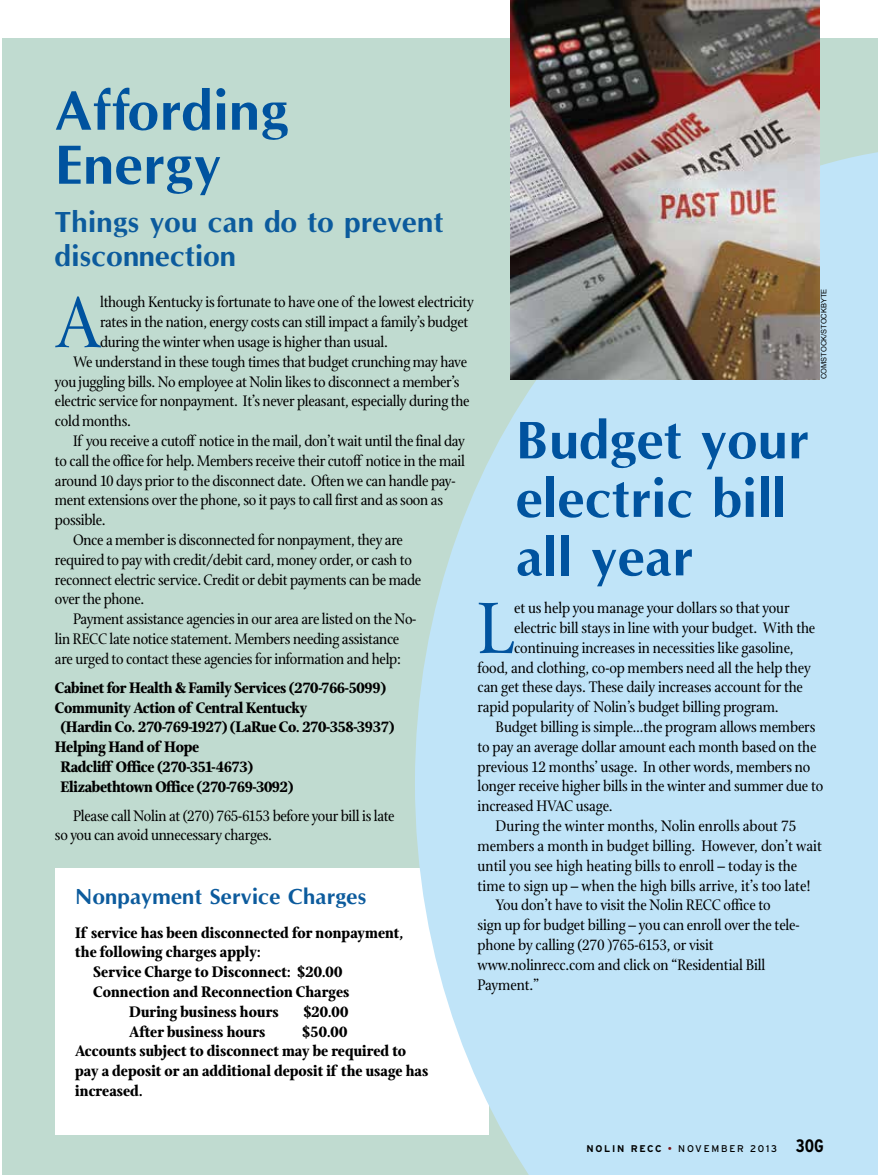
<style>
.page{position:relative;width:878px;height:1175px;background:#fff}
.page>*{position:absolute;margin:0;border:0;box-sizing:border-box;transform-origin:0 0}
.t1{font:78.3px "Stone Print";color:#00539f}
.t2{font:700 57px/54px "Optim";color:#00539f}
.t3{font:700 54.6px/58.5px "Optim";color:#00539f}
.t4{font:700 30px/34.5px "Optim";color:#0c5b9d}
.t5{font:700 22.5px "Optim";color:#0c5b9d}
.t6{font:16.5px/19.8px "Stone Print";letter-spacing:-.02em;color:#000}
.t7{font:700 16.5px/19.8px "Stone Print";color:#000}
.t8{font:700 16.5px "Stone Print";letter-spacing:-.02em;color:#000}
.t9{font:16.5px "Stone Print";color:#000}
.t10{font:9.75px "Interstate";letter-spacing:.18em;color:#000}
.t11{font:7.5px "Arial";color:#000}
.s1{font-weight:700}
.s2{color:#7a1315}
.s3{font-weight:700;font-stretch:condensed;font-size:18px}
</style>
<div class="page">
<div style="left:3px;top:38px;width:875px;height:1136px;background:#c0dbd0"></div>
<div style="left:55px;top:868px;width:433px;height:266px;background:#fff"></div>
<svg style="left:415px;top:146px;width:463px;height:1028px;background:#c1e3f3"></svg>
<img style="left:510px;top:0;width:309px;height:379px">
<h2 class="t2" style="left:55px;top:87px;width:235px">Affording<br>Energy</h2>
<h3 class="t4" style="left:55px;top:206px;width:390px">Things you can do to prevent disconnection</h3>
<p class="t11" style="left:819px;top:379px;width:92px;rotate:-90deg">COMSTOCK/STOCKBYTE</p>
<h1 class="t1" style="left:55px;top:278px;width:48px">A</h1>
<p class="t6" style="left:100px;top:292px;width:375px">lthough Kentucky is fortunate to have one of the lowest electricity</p>
<p class="t6" style="left:100px;top:312px;width:370px">rates in the nation, energy costs can still impact a family’s budget</p>
<p class="t6" style="left:100px;top:332px;width:289px">during the winter when usage is higher than usual.</p>
<p class="t6" style="left:73px;top:352px;width:395px">We understand in these tough times that budget crunching may have</p>
<p class="t6" style="left:55px;top:371px;width:406px">you juggling bills. No employee at Nolin likes to disconnect a member’s</p>
<p class="t6" style="left:55px;top:391px;width:416px">electric service for nonpayment. It’s never pleasant, especially during the</p>
<p class="t6" style="left:55px;top:411px;width:77px">cold months.</p>
<p class="t6" style="left:73px;top:431px;width:393px">If you receive a cutoff notice in the mail, don’t wait until the final day</p>
<p class="t6" style="left:55px;top:451px;width:411px">to call the office for help. Members receive their cutoff notice in the mail</p>
<p class="t6" style="left:55px;top:470px;width:402px">around 10 days prior to the disconnect date. Often we can handle pay-</p>
<p class="t6" style="left:55px;top:490px;width:389px">ment extensions over the phone, so it pays to call first and as soon as</p>
<p class="t6" style="left:55px;top:510px;width:52px">possible.</p>
<p class="t6" style="left:73px;top:530px;width:331px">Once a member is disconnected for nonpayment, they are</p>
<p class="t6" style="left:55px;top:550px;width:358px">required to pay with credit/debit card, money order, or cash to</p>
<p class="t6" style="left:55px;top:569px;width:368px">reconnect electric service. Credit or debit payments can be made</p>
<p class="t6" style="left:55px;top:589px;width:91px">over the phone.</p>
<p class="t6" style="left:73px;top:609px;width:345px">Payment assistance agencies in our area are listed on the No-</p>
<p class="t6" style="left:55px;top:629px;width:346px">lin RECC late notice statement. Members needing assistance</p>
<p class="t6" style="left:55px;top:649px;width:347px">are urged to contact these agencies for information and help:</p>
<p class="t8" style="left:55px;top:677px;width:333px">Cabinet for Health &amp; Family Services (270-766-5099)</p>
<p class="t8" style="left:55px;top:697px;width:254px">Community Action of Central Kentucky</p>
<p class="t8" style="left:60px;top:717px;width:335px">(Hardin Co. 270-769-1927) (LaRue Co. 270-358-3937)</p>
<p class="t8" style="left:55px;top:737px;width:146px">Helping Hand of Hope</p>
<p class="t8" style="left:60px;top:757px;width:194px">Radcliff Office (270-351-4673)</p>
<p class="t8" style="left:60px;top:776px;width:235px">Elizabethtown Office (270-769-3092)</p>
<p class="t6" style="left:55px;top:805px;width:341px;text-indent:18px">Please call Nolin at (270) 765-6153 before your bill is late so you can avoid unnecessary charges.</p>
<h3 class="t3" style="left:516px;top:414px;width:295px">Budget your electric bill all year</h3>
<h1 class="t1" style="left:477px;top:583px;width:39px">L</h1>
<p class="t6" style="left:514px;top:598px;width:277px">et us help you manage your dollars so that your</p>
<p class="t6" style="left:514px;top:618px;width:303px">electric bill stays in line with your budget. With the</p>
<p class="t6" style="left:514px;top:638px;width:281px">continuing increases in necessities like gasoline,</p>
<p class="t6" style="left:477px;top:657px;width:335px">food, and clothing, co-op members need all the help they</p>
<p class="t6" style="left:477px;top:677px;width:327px">can get these days. These daily increases account for the</p>
<p class="t6" style="left:477px;top:697px;width:303px">rapid popularity of Nolin’s budget billing program.</p>
<p class="t6" style="left:495px;top:717px;width:321px">Budget billing is simple…the program allows members</p>
<p class="t6" style="left:477px;top:737px;width:340px">to pay an average dollar amount each month based on the</p>
<p class="t6" style="left:477px;top:756px;width:334px">previous 12 months’ usage. In other words, members no</p>
<p class="t6" style="left:477px;top:776px;width:347px">longer receive higher bills in the winter and summer due to</p>
<p class="t6" style="left:477px;top:796px;width:137px">increased HVAC usage.</p>
<p class="t9" style="left:495px;top:816px;width:302px">During the winter months, Nolin enrolls about 75</p>
<p class="t9" style="left:477px;top:836px;width:346px">members a month in budget billing. However, don’t wait</p>
<p class="t9" style="left:477px;top:856px;width:321px">until you see high heating bills to enroll – today is the</p>
<p class="t9" style="left:477px;top:876px;width:334px">time to sign up – when the high bills arrive, it’s too late!</p>
<p class="t6" style="left:495px;top:895px;width:277px">You don’t have to visit the Nolin RECC office to</p>
<p class="t6" style="left:477px;top:915px;width:323px">sign up for budget billing – you can enroll over the tele-</p>
<p class="t6" style="left:477px;top:935px;width:238px">phone by calling (270 )765-6153, or visit</p>
<p class="t6" style="left:477px;top:954px;width:289px">www.nolinrecc.com and click on “Residential Bill</p>
<p class="t6" style="left:477px;top:974px;width:63px">Payment.”</p>
<h3 class="t5" style="left:75px;top:885px;width:293px">Nonpayment Service Charges</h3>
<p class="t7" style="left:75px;top:922px;width:330px">If service has been disconnected for nonpayment,</p>
<p class="t7" style="left:75px;top:942px;width:187px">the following charges apply:</p>
<p class="t7" style="left:93px;top:962px;width:250px">Service Charge to Disconnect: $20.00</p>
<p class="t7" style="left:93px;top:981px;width:258px">Connection and Reconnection Charges</p>
<p class="t7" style="left:129px;top:1001px;width:151px">During business hours</p>
<p class="t7" style="left:303px;top:1001px;width:47px">$20.00</p>
<p class="t7" style="left:129px;top:1021px;width:138px">After business hours</p>
<p class="t7" style="left:75px;top:1021px;width:354px;text-indent:227px">$50.00<br>Accounts subject to disconnect may be required to pay a deposit or an additional deposit if the usage has increased.</p>
<p class="t10" style="left:586px;top:1143px;width:239px"><span class="s1">NOLIN RECC</span> <span class="s2">•</span> NOVEMBER 2013 <span class="s3">30G</span></p>
</div>
